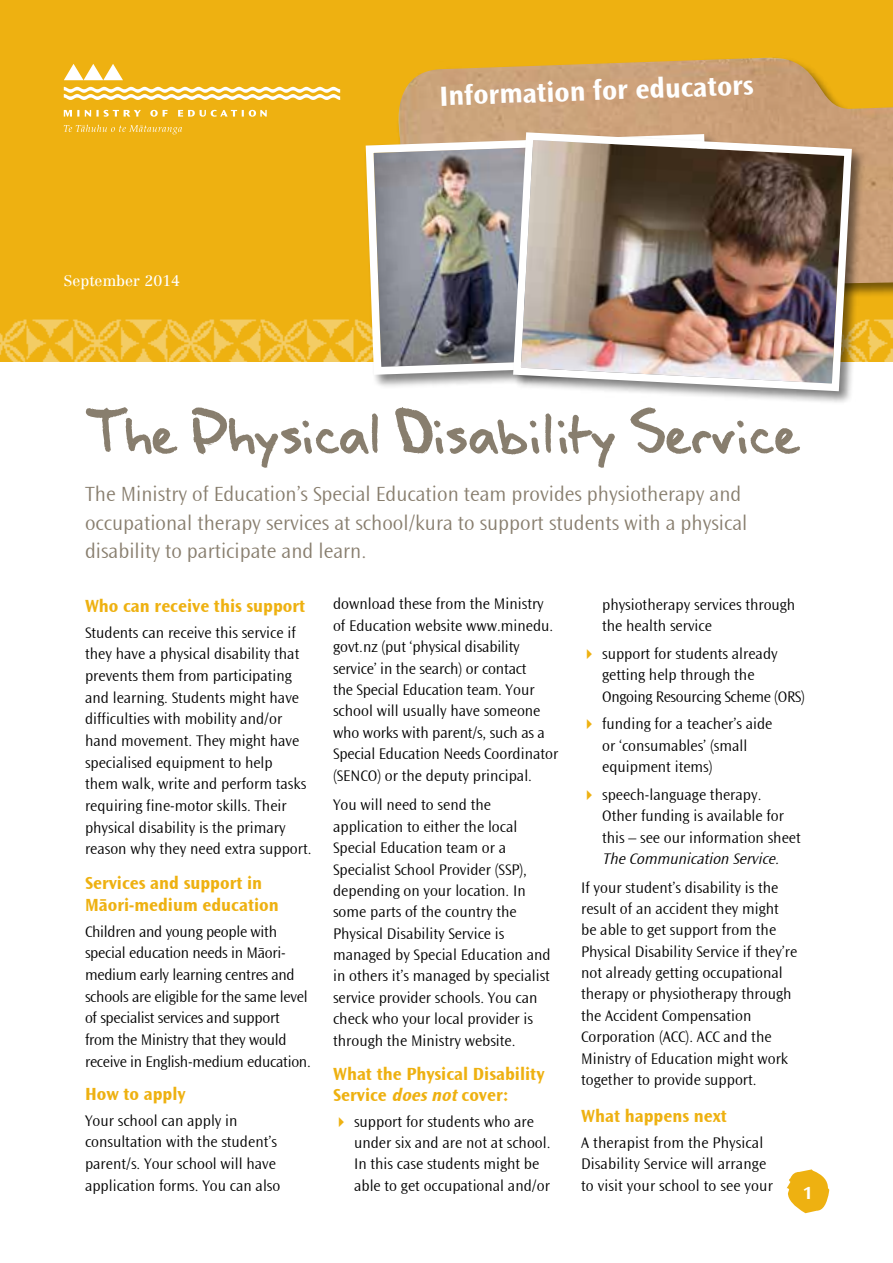
<style>
.page{position:relative;width:893px;height:1263px;background:#fff}
.page>*{position:absolute;margin:0;border:0;box-sizing:border-box;transform-origin:0 0}
.HEADING{font:69px "Penof Truth";letter-spacing:-.05em;color:#887e6e}
.TAB_TITLE{font:700 28.5px "Ocean Sans Maori";color:#fff}
.INTRO{font:300 21px/28.5px "Ocean Sans Maori";color:#887e6e}
.PARA_HEADING{font:700 18px/21.8px "Ocean Sans Maori";color:#eeb111}
.t1{font:700 18px "Ocean Sans Maori";color:#fff}
.BODY_TEXT{font:300 15.75px/21.3px "Ocean Sans Maori";color:#000}
.PUBLICATION_DATE{font:15px "Centennial";color:#fff}
.s1{font-style:italic}
</style>
<div class="page">
<svg style="left:787px;top:1169px;width:42px;height:44px"></svg>
<div style="left:0;top:0;width:893px;height:361px;background:#eeb111"></div>
<img style="left:398px;top:58px;width:495px;height:233px">
<img style="left:0;top:319px;width:893px;height:42px">
<img style="left:362px;top:130px;width:147px;height:249px">
<div style="left:511px;top:131px;width:355px;height:274px;background:#000;opacity:.5"></div>
<img style="left:509px;top:128px;width:347px;height:267px">
<svg style="left:64px;top:64px;width:276px;height:70px"></svg>
<p class="PUBLICATION_DATE" style="left:64px;top:272px;width:118px">September 2014</p>
<p class="TAB_TITLE" style="left:439px;top:80px;width:316px;rotate:-2deg">Information for educators</p>
<p class="HEADING" style="left:85px;top:397px;width:719px">The Physical Disability Service</p>
<p class="INTRO" style="left:85px;top:480px;width:664px">The Ministry of Education’s Special Education team provides physiotherapy and occupational therapy services at school/kura to support students with a physical disability to participate and learn.</p>
<p class="PARA_HEADING" style="left:85px;top:595px;width:222px">Who can receive this support</p>
<p class="BODY_TEXT" style="left:85px;top:622px;width:228px;line-height:21.8px">Students can receive this service if they have a physical disability that prevents them from participating and learning. Students might have difficulties with mobility and/or hand movement. They might have specialised equipment to help<br>them walk, write and perform tasks requiring fine-motor skills. Their physical disability is the primary reason why they need extra support.</p>
<p class="PARA_HEADING" style="left:85px;top:872px;width:195px">Services and support in<br>Mäori-medium education</p>
<p class="BODY_TEXT" style="left:85px;top:921px;width:227px;line-height:21.8px">Children and young people with special education needs in Mäori&shy;medium early learning centres and schools are eligible for the same level of specialist services and support from the Ministry that they would receive in English-medium education.</p>
<p class="PARA_HEADING" style="left:85px;top:1083px;width:102px">How to apply</p>
<p class="BODY_TEXT" style="left:85px;top:1110px;width:197px;line-height:21.8px">Your school can apply in consultation with the student’s parent/s. Your school will have application forms. You can also</p>
<p class="BODY_TEXT" style="left:333px;top:594px;width:227px">download these from the Ministry of Education website www.minedu. govt.nz (put ‘physical disability service’ in the search) or contact<br>the Special Education team. Your school will usually have someone who works with parent/s, such as a Special Education Needs Coordinator (SENCO) or the deputy principal.</p>
<p class="BODY_TEXT" style="left:333px;top:795px;width:219px">You will need to send the application to either the local<br>Special Education team or a<br>Specialist School Provider (SSP), depending on your location. In some parts of the country the<br>Physical Disability Service is managed by Special Education and in others it’s managed by specialist service provider schools. You can check who your local provider is through the Ministry website.</p>
<p class="PARA_HEADING" style="left:333px;top:1063px;width:213px;line-height:21.3px">What the Physical Disability<br>Service <span class="s1">does not</span> cover:</p>
<p class="BODY_TEXT" style="left:354px;top:1111px;width:198px">support for students who are under six and are not at school.<br>In this case students might be able to get occupational and/or</p>
<p class="BODY_TEXT" style="left:602px;top:594px;width:195px">physiotherapy services through the health service</p>
<p class="BODY_TEXT" style="left:602px;top:643px;width:204px">support for students already getting help through the<br>Ongoing Resourcing Scheme (ORS)</p>
<p class="BODY_TEXT" style="left:602px;top:714px;width:172px">funding for a teacher’s aide or ‘consumables’ (small equipment items)</p>
<p class="BODY_TEXT" style="left:602px;top:784px;width:200px">speech-language therapy.<br>Other funding is available for this – see our information sheet<br><span class="s1">The Communication Service.</span></p>
<p class="BODY_TEXT" style="left:581px;top:877px;width:218px">If your student’s disability is the result of an accident they might be able to get support from the<br>Physical Disability Service if they’re not already getting occupational therapy or physiotherapy through the Accident Compensation<br>Corporation (ACC). ACC and the<br>Ministry of Education might work together to provide support.</p>
<p class="PARA_HEADING" style="left:581px;top:1105px;width:147px">What happens next</p>
<p class="BODY_TEXT" style="left:581px;top:1132px;width:193px">A therapist from the Physical<br>Disability Service will arrange to visit your school to see your</p>
<p class="t1" style="left:803px;top:1183px;width:11px">1</p>
</div>
